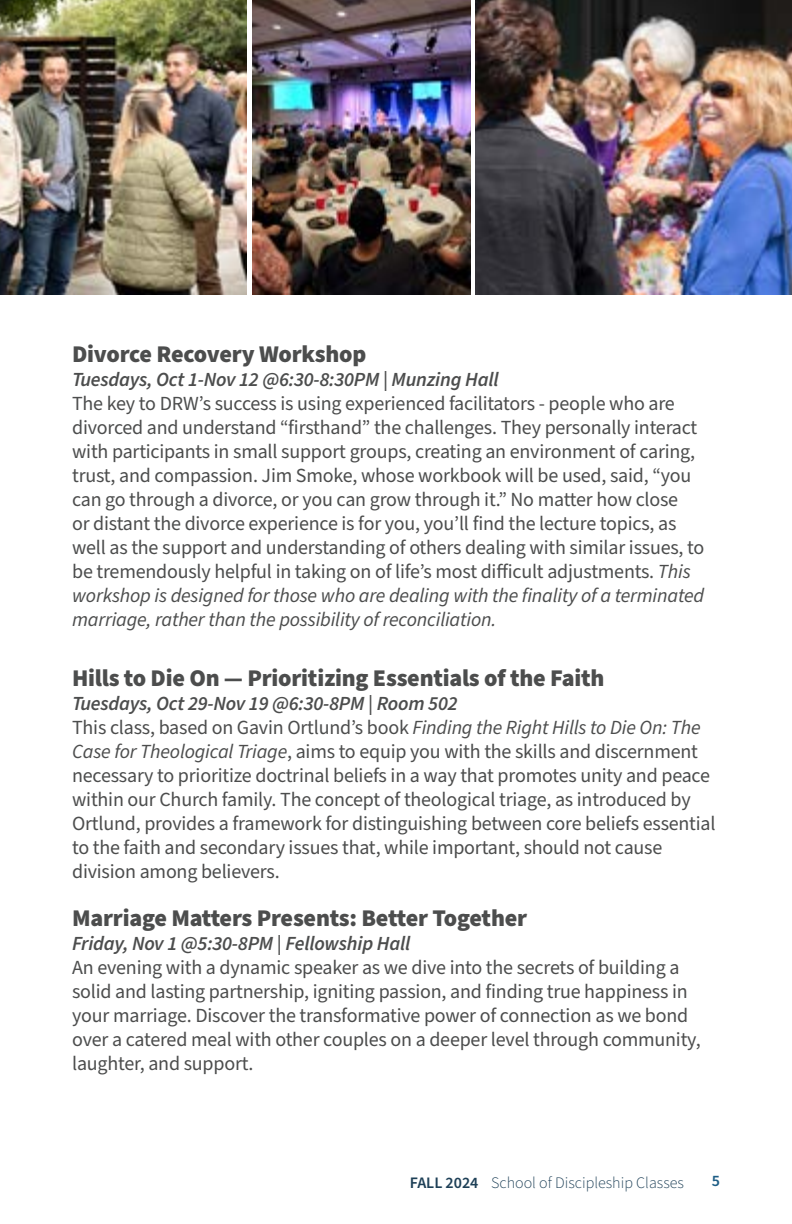
<style>
.page{position:relative;width:792px;height:1224px;background:#fff}
.page>*{position:absolute;margin:0;border:0;box-sizing:border-box;transform-origin:0 0}
.t1{font:900 24px "Source Sans Pro";letter-spacing:-.01em;color:#4c4d4d}
.t2{font:20px/24px "Source Sans Pro";letter-spacing:-.01em;color:#4c4d4d}
.t3{font:italic 600 20px "Source Sans Pro";letter-spacing:-.01em;color:#4c4d4d}
.t4{font:300 16px "Source Sans Pro";color:#1e4057}
.t5{font:600 16px "Source Sans Pro";color:#1e5e86}
.s1{font-style:italic}
.s2{font-weight:600;font-style:italic}
.s3{font-weight:600}
</style>
<div class="page">
<img style="left:0;top:0;width:246px;height:294px">
<img style="left:253px;top:0;width:217px;height:294px">
<img style="left:476px;top:0;width:316px;height:294px">
<p class="t1" style="left:72px;top:337px;width:296px">Divorce Recovery Workshop</p>
<p class="t3" style="left:72px;top:366px;width:428px">Tuesdays, Oct 1-Nov 12 @6:30-8:30PM | Munzing Hall</p>
<p class="t2" style="left:72px;top:392px;width:634px">The key to DRW’s success is using experienced facilitators - people who are divorced and understand “firsthand” the challenges. They personally interact with participants in small support groups, creating an environment of caring, trust, and compassion. Jim Smoke, whose workbook will be used, said, “you can go through a divorce, or you can grow through it.” No matter how close<br>or distant the divorce experience is for you, you’ll find the lecture topics, as well as the support and understanding of others dealing with similar issues, to be tremendously helpful in taking on of life’s most difficult adjustments. <span class="s1">This workshop is designed for those who are dealing with the finality of a terminated marriage, rather than the possibility of reconciliation.</span></p>
<p class="t1" style="left:72px;top:661px;width:534px">Hills to Die On — Prioritizing Essentials of the Faith</p>
<p class="t2" style="left:72px;top:692px;width:645px"><span class="s2">Tuesdays, Oct 29-Nov 19 @6:30-8PM | Room 502<br></span>This class, based on Gavin Ortlund’s book <span class="s1">Finding the Right Hills to Die On: The Case for Theological Triage</span>, aims to equip you with the skills and discernment necessary to prioritize doctrinal beliefs in a way that promotes unity and peace within our Church family. The concept of theological triage, as introduced by Ortlund, provides a framework for distinguishing between core beliefs essential to the faith and secondary issues that, while important, should not cause division among believers.</p>
<p class="t1" style="left:72px;top:901px;width:457px">Marriage Matters Presents: Better Together</p>
<p class="t3" style="left:72px;top:930px;width:340px">Friday, Nov 1 @5:30-8PM | Fellowship Hall</p>
<p class="t2" style="left:72px;top:956px;width:630px">An evening with a dynamic speaker as we dive into the secrets of building a solid and lasting partnership, igniting passion, and finding true happiness in your marriage. Discover the transformative power of connection as we bond over a catered meal with other couples on a deeper level through community, laughter, and support.</p>
<p class="t4" style="left:410px;top:1172px;width:276px"><span class="s3">FALL 2024</span> School of Discipleship Classes</p>
<p class="t5" style="left:712px;top:1170px;width:10px">5</p>
</div>
